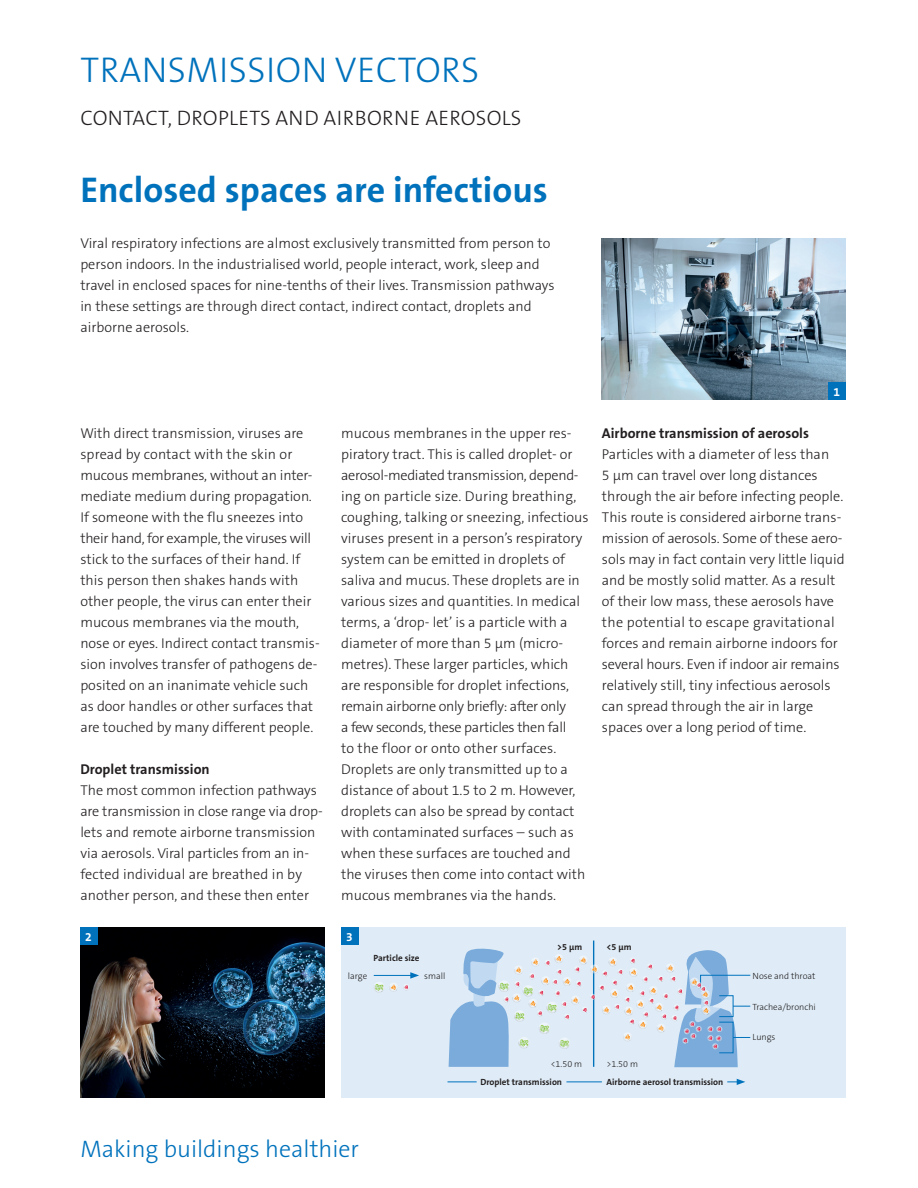
<style>
.page{position:relative;width:918px;height:1188px;background:#fff}
.page>*{position:absolute;margin:0;border:0;box-sizing:border-box;transform-origin:0 0}
.HL_bold_TheSansB_W7{font:700 36px "The Sans B W7";color:#0072bc}
.HL_groß_TheSansB_W3{font:300 36px "The Sans B W3";letter-spacing:.015em;color:#0072bc}
.FL_TheSansB_W3-light{font:300 24px "The Sans B W3";color:#0072bc}
.HL_klein_TheSansB_W3{font:300 21px "The Sans B W3";letter-spacing:.015em;color:#231f20}
.FL_TheSansB_W3-light-2{font:300 14.25px/21px "The Sans B W3";color:#231f20}
.FL_TheSansB_W3-light-3{font:700 14.25px "The Sans B W7";color:#231f20}
.FL_TheSansB_W3-light-4{font:700 12px "The Sans B W7";color:#fff}
.Copytext_8_10{font:700 9px "The Sans B W7";color:#231f20}
.Copytext_8_10-2{font:300 9px "The Sans B W3";color:#231f20}
</style>
<div class="page">
<div style="left:341px;top:928px;width:505px;height:170px;background:#dfecf7"></div>
<div style="left:341px;top:928px;width:17px;height:17px;background:#0072bc"></div>
<img style="left:80px;top:928px;width:244px;height:170px">
<div style="left:80px;top:928px;width:17px;height:17px;background:#0072bc"></div>
<img style="left:602px;top:239px;width:244px;height:161px">
<div style="left:829px;top:382px;width:17px;height:17px;background:#0072bc"></div>
<svg style="left:448px;top:1082px;width:29px;height:1px"></svg>
<hr style="left:566px;top:1082px;width:36px;height:1px;background:#0072bc">
<svg style="left:727px;top:1079px;width:18px;height:6px"></svg>
<hr style="left:593px;top:941px;width:1px;height:126px;background:#0072bc">
<svg style="left:374px;top:972px;width:45px;height:21px"></svg>
<svg style="left:449px;top:945px;width:302px;height:122px"></svg>
<p class="HL_groß_TheSansB_W3" style="left:81px;top:46px;width:400px">TRANSMISSION VECTORS</p>
<p class="HL_klein_TheSansB_W3" style="left:81px;top:104px;width:442px">CONTACT, DROPLETS AND AIRBORNE AEROSOLS</p>
<p class="HL_bold_TheSansB_W7" style="left:80px;top:167px;width:469px">Enclosed spaces are infectious</p>
<p class="FL_TheSansB_W3-light-2" style="left:80px;top:233px;width:476px">Viral respiratory infections are almost exclusively transmitted from person to person indoors. In the industrialised world, people interact, work, sleep and travel in enclosed spaces for nine-tenths of their lives. Transmission pathways in these settings are through direct contact, indirect contact, droplets and airborne aerosols.</p>
<p class="FL_TheSansB_W3-light-4" style="left:834px;top:384px;width:8px">1</p>
<p class="FL_TheSansB_W3-light-2" style="left:80px;top:423px;width:241px">With direct transmission, viruses are spread by contact with the skin or mucous membranes, without an inter&shy;mediate medium during propagation.<br>If someone with the flu sneezes into their hand, for example, the viruses will stick to the surfaces of their hand. If this person then shakes hands with other people, the virus can enter their mucous membranes via the mouth, nose or eyes. Indirect contact transmis&shy;sion involves transfer of pathogens de&shy;posited on an inanimate vehicle such as door handles or other surfaces that are touched by many different people.</p>
<p class="FL_TheSansB_W3-light-3" style="left:80px;top:760px;width:131px">Droplet transmission</p>
<p class="FL_TheSansB_W3-light-2" style="left:80px;top:780px;width:244px">The most common infection pathways are transmission in close range via drop&shy;lets and remote airborne transmission via aerosols. Viral particles from an in&shy;fected individual are breathed in by another person, and these then enter</p>
<p class="FL_TheSansB_W3-light-2" style="left:341px;top:423px;width:249px">mucous membranes in the upper res&shy;piratory tract. This is called droplet- or aerosol-mediated transmission, depend&shy;ing on particle size. During breathing, coughing, talking or sneezing, infectious viruses present in a person’s respiratory system can be emitted in droplets of saliva and mucus. These droplets are in various sizes and quantities. In medical terms, a ‘drop- let’ is a particle with a diameter of more than 5 μm (micro&shy;metres). These larger particles, which are responsible for droplet infections, remain airborne only briefly: after only<br>a few seconds, these particles then fall<br>to the floor or onto other surfaces.<br>Droplets are only transmitted up to a distance of about 1.5 to 2 m. However, droplets can also be spread by contact with contaminated surfaces – such as when these surfaces are touched and the viruses then come into contact with mucous membranes via the hands.</p>
<p class="FL_TheSansB_W3-light-3" style="left:602px;top:424px;width:209px">Airborne transmission of aerosols</p>
<p class="FL_TheSansB_W3-light-2" style="left:602px;top:444px;width:244px">Particles with a diameter of less than<br>5 μm can travel over long distances through the air before infecting people.<br>This route is considered airborne trans&shy;mission of aerosols. Some of these aero&shy;sols may in fact contain very little liquid and be mostly solid matter. As a result of their low mass, these aerosols have the potential to escape gravitational forces and remain airborne indoors for several hours. Even if indoor air remains relatively still, tiny infectious aerosols can spread through the air in large spaces over a long period of time.</p>
<p class="FL_TheSansB_W3-light-4" style="left:85px;top:929px;width:8px">2</p>
<p class="FL_TheSansB_W3-light-4" style="left:346px;top:929px;width:8px">3</p>
<p class="Copytext_8_10" style="left:374px;top:952px;width:48px">Particle size</p>
<p class="Copytext_8_10-2" style="left:348px;top:970px;width:21px">large</p>
<p class="Copytext_8_10-2" style="left:424px;top:970px;width:23px">small</p>
<p class="FL_TheSansB_W3-light" style="left:80px;top:1134px;width:280px">Making buildings healthier</p>
<p class="Copytext_8_10" style="left:557px;top:941px;width:26px">&gt;5 µm</p>
<p class="Copytext_8_10" style="left:607px;top:941px;width:26px">&lt;5 µm</p>
<p class="Copytext_8_10-2" style="left:551px;top:1058px;width:33px">&lt;1.50 m</p>
<p class="Copytext_8_10-2" style="left:606px;top:1058px;width:33px">&gt;1.50 m</p>
<p class="Copytext_8_10" style="left:480px;top:1076px;width:83px">Droplet transmission</p>
<p class="Copytext_8_10" style="left:607px;top:1076px;width:118px">Airborne aerosol transmission</p>
<p class="Copytext_8_10-2" style="left:753px;top:970px;width:64px">Nose and throat</p>
<p class="Copytext_8_10-2" style="left:753px;top:1001px;width:65px">Trachea/bronchi</p>
<p class="Copytext_8_10-2" style="left:753px;top:1031px;width:24px">Lungs</p>
</div>
